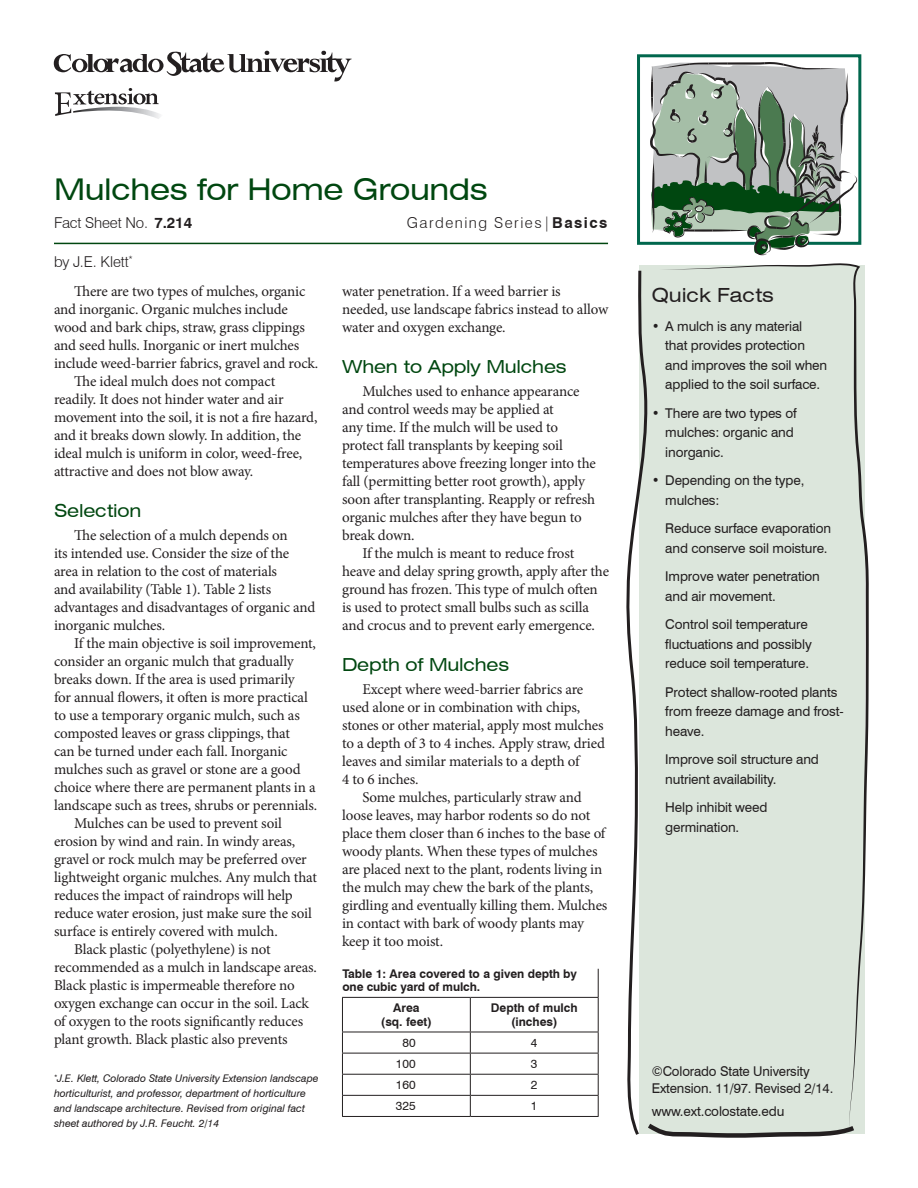
<style>
.page{position:relative;width:918px;height:1188px;background:#fff}
.page>*{position:absolute;margin:0;border:0;box-sizing:border-box;transform-origin:0 0}
.t1{font:expanded 30px "Swiss 721 BT";letter-spacing:-.01em;color:#004710}
.QF_subhead{font:expanded 19.5px "Swiss 721 BT";color:#231f20}
.subhead_1{font:expanded 18px "Swiss 721 BT";letter-spacing:-.01em;color:#004710}
.body{font:15px/18px "Minion Pro";letter-spacing:-.015em;color:#231f20}
.author{font:300 15px "Swiss 721 BT";letter-spacing:.1em;color:#231f20}
.author-2{font:300 15px "Swiss 721 BT";letter-spacing:-.01em;color:#231f20}
.author-3{font:300 15px "Swiss 721 BT";letter-spacing:.045em;color:#231f20}
.QF_text_bulleted{font:13.5px/19.5px "Swiss 721 BT";letter-spacing:-.01em;color:#231f20}
.copyright{font:13.5px/16.5px "Swiss 721 BT";letter-spacing:-.01em;color:#231f20}
.Table_cap{font:700 12px/13.5px "Swiss 721 BT";letter-spacing:-.01em;color:#231f20}
.Table_header{font:700 12px "Swiss 721 BT";color:#231f20}
.Table_text{font:12px "Swiss 721 BT";color:#231f20}
.author_info{font:italic 10.5px/15px "Swiss 721 BT";color:#231f20}
.s1{font-weight:700}
</style>
<div class="page">
<svg style="left:54px;top:51px;width:298px;height:30px"></svg>
<svg style="left:55px;top:88px;width:105px;height:31px"></svg>
<hr style="left:54px;top:243px;width:554px;height:1px;background:#004710">
<div style="left:637px;top:54px;width:224px;height:191px;border:3px solid #01674d"></div>
<svg style="left:659px;top:263px;width:210px;height:869px;fill:#dce6dc"></svg>
<svg style="left:626px;top:268px;width:233px;height:870px;background:#dae3da"></svg>
<svg style="left:650px;top:62px;width:207px;height:193px"></svg>
<svg style="left:598px;top:969px;width:1px;height:28px"></svg>
<hr style="left:342px;top:998px;width:1px;height:34px;background:#231f20">
<hr style="left:342px;top:997px;width:128px;height:1px;background:#231f20">
<hr style="left:470px;top:998px;width:1px;height:34px;background:#231f20">
<hr style="left:598px;top:998px;width:1px;height:34px;background:#231f20">
<hr style="left:470px;top:997px;width:129px;height:1px;background:#231f20">
<hr style="left:342px;top:1032px;width:128px;height:1px;background:#231f20">
<hr style="left:470px;top:1032px;width:129px;height:1px;background:#231f20">
<hr style="left:342px;top:1053px;width:128px;height:1px;background:#231f20">
<hr style="left:470px;top:1053px;width:129px;height:1px;background:#231f20">
<hr style="left:342px;top:1074px;width:128px;height:1px;background:#231f20">
<hr style="left:470px;top:1074px;width:129px;height:1px;background:#231f20">
<svg style="left:342px;top:1032px;width:1px;height:84px"></svg>
<hr style="left:342px;top:1095px;width:128px;height:1px;background:#231f20">
<hr style="left:342px;top:1116px;width:128px;height:1px;background:#231f20">
<svg style="left:470px;top:1032px;width:1px;height:84px"></svg>
<svg style="left:598px;top:1032px;width:1px;height:84px"></svg>
<hr style="left:470px;top:1095px;width:129px;height:1px;background:#231f20">
<hr style="left:470px;top:1116px;width:129px;height:1px;background:#231f20">
<p class="t1" style="left:54px;top:171px;width:435px">Mulches for Home Grounds</p>
<p class="author-2" style="left:54px;top:214px;width:140px">Fact Sheet No. <span class="s1">7.214</span></p>
<p class="author" style="left:407px;top:214px;width:202px">Gardening Series|<span class="s1">Basics</span></p>
<p class="author-3" style="left:54px;top:253px;width:81px">by J.E. Klett<sup>*</sup></p>
<p class="body" style="left:54px;top:282px;width:266px;text-indent:20px">There are two types of mulches, organic and inorganic. Organic mulches include wood and bark chips, straw, grass clippings and seed hulls. Inorganic or inert mulches include weed-barrier fabrics, gravel and rock.</p>
<p class="body" style="left:54px;top:372px;width:265px;text-indent:20px">The ideal mulch does not compact readily. It does not hinder water and air movement into the soil, it is not a fire hazard, and it breaks down slowly. In addition, the ideal mulch is uniform in color, weed-free, attractive and does not blow away.</p>
<p class="subhead_1" style="left:54px;top:500px;width:89px">Selection</p>
<p class="body" style="left:54px;top:526px;width:263px;text-indent:20px">The selection of a mulch depends on<br>its intended use. Consider the size of the area in relation to the cost of materials<br>and availability (Table 1). Table 2 lists advantages and disadvantages of organic and inorganic mulches.</p>
<p class="body" style="left:54px;top:634px;width:265px;text-indent:20px">If the main objective is soil improvement, consider an organic mulch that gradually breaks down. If the area is used primarily<br>for annual flowers, it often is more practical to use a temporary organic mulch, such as composted leaves or grass clippings, that<br>can be turned under each fall. Inorganic mulches such as gravel or stone are a good choice where there are permanent plants in a landscape such as trees, shrubs or perennials.</p>
<p class="body" style="left:54px;top:814px;width:264px;text-indent:20px">Mulches can be used to prevent soil erosion by wind and rain. In windy areas, gravel or rock mulch may be preferred over lightweight organic mulches. Any mulch that reduces the impact of raindrops will help reduce water erosion, just make sure the soil surface is entirely covered with mulch.</p>
<p class="body" style="left:54px;top:940px;width:264px;text-indent:20px">Black plastic (polyethylene) is not recommended as a mulch in landscape areas.<br>Black plastic is impermeable therefore no oxygen exchange can occur in the soil. Lack of oxygen to the roots significantly reduces plant growth. Black plastic also prevents</p>
<p class="author_info" style="left:54px;top:1071px;width:266px"><sup>*</sup>J.E. Klett, Colorado State University Extension landscape horticulturist, and professor, department of horticulture and landscape architecture. Revised from original fact sheet authored by J.R. Feucht. 2/14</p>
<p class="body" style="left:342px;top:282px;width:268px">water penetration. If a weed barrier is needed, use landscape fabrics instead to allow water and oxygen exchange.</p>
<p class="subhead_1" style="left:342px;top:356px;width:226px">When to Apply Mulches</p>
<p class="body" style="left:342px;top:382px;width:255px;text-indent:20px">Mulches used to enhance appearance and control weeds may be applied at<br>any time. If the mulch will be used to protect fall transplants by keeping soil temperatures above freezing longer into the fall (permitting better root growth), apply soon after transplanting. Reapply or refresh organic mulches after they have begun to break down.</p>
<p class="body" style="left:342px;top:544px;width:269px;text-indent:20px">If the mulch is meant to reduce frost heave and delay spring growth, apply after the ground has frozen. This type of mulch often is used to protect small bulbs such as scilla and crocus and to prevent early emergence.</p>
<p class="subhead_1" style="left:342px;top:654px;width:169px">Depth of Mulches</p>
<p class="body" style="left:342px;top:680px;width:264px;text-indent:20px">Except where weed-barrier fabrics are used alone or in combination with chips, stones or other material, apply most mulches to a depth of 3 to 4 inches. Apply straw, dried leaves and similar materials to a depth of<br>4 to 6 inches.</p>
<p class="body" style="left:342px;top:788px;width:267px;text-indent:20px">Some mulches, particularly straw and loose leaves, may harbor rodents so do not place them closer than 6 inches to the base of woody plants. When these types of mulches are placed next to the plant, rodents living in the mulch may chew the bark of the plants, girdling and eventually killing them. Mulches in contact with bark of woody plants may keep it too moist.</p>
<p class="Table_cap" style="left:342px;top:967px;width:236px">Table 1: Area covered to a given depth by one cubic yard of mulch.</p>
<p class="Table_header" style="left:393px;top:1001px;width:28px">Area</p>
<p class="Table_header" style="left:381px;top:1014px;width:52px">(sq. feet)</p>
<p class="Table_header" style="left:491px;top:1001px;width:88px">Depth of mulch</p>
<p class="Table_header" style="left:511px;top:1014px;width:48px">(inches)</p>
<p class="Table_text" style="left:403px;top:1036px;width:15px">80</p>
<p class="Table_text" style="left:531px;top:1036px;width:8px">4</p>
<p class="Table_text" style="left:396px;top:1057px;width:21px">100</p>
<p class="Table_text" style="left:531px;top:1057px;width:8px">3</p>
<p class="Table_text" style="left:396px;top:1078px;width:21px">160</p>
<p class="Table_text" style="left:531px;top:1078px;width:8px">2</p>
<p class="Table_text" style="left:396px;top:1099px;width:21px">325</p>
<p class="Table_text" style="left:531px;top:1099px;width:8px">1</p>
<p class="QF_subhead" style="left:652px;top:283px;width:124px">Quick Facts</p>
<p class="QF_text_bulleted" style="left:665px;top:316px;width:163px;text-indent:-14px">• A mulch is any material that provides protection and improves the soil when applied to the soil surface.</p>
<p class="QF_text_bulleted" style="left:665px;top:403px;width:133px;text-indent:-14px">• There are two types of mulches: organic and inorganic.</p>
<p class="QF_text_bulleted" style="left:665px;top:470px;width:141px;text-indent:-14px">• Depending on the type, mulches:</p>
<p class="QF_text_bulleted" style="left:665px;top:518px;width:167px">Reduce surface evaporation and conserve soil moisture.</p>
<p class="QF_text_bulleted" style="left:665px;top:566px;width:156px">Improve water penetration and air movement.</p>
<p class="QF_text_bulleted" style="left:665px;top:614px;width:148px">Control soil temperature fluctuations and possibly reduce soil temperature.</p>
<p class="QF_text_bulleted" style="left:665px;top:682px;width:180px">Protect shallow-rooted plants from freeze damage and frost&shy;heave.</p>
<p class="QF_text_bulleted" style="left:665px;top:749px;width:155px">Improve soil structure and nutrient availability.</p>
<p class="QF_text_bulleted" style="left:665px;top:797px;width:104px">Help inhibit weed germination.</p>
<p class="copyright" style="left:652px;top:1063px;width:183px">©Colorado State University<br>Extension. 11/97. Revised 2/14.</p>
<p class="copyright" style="left:652px;top:1103px;width:134px">www.ext.colostate.edu</p>
</div>
